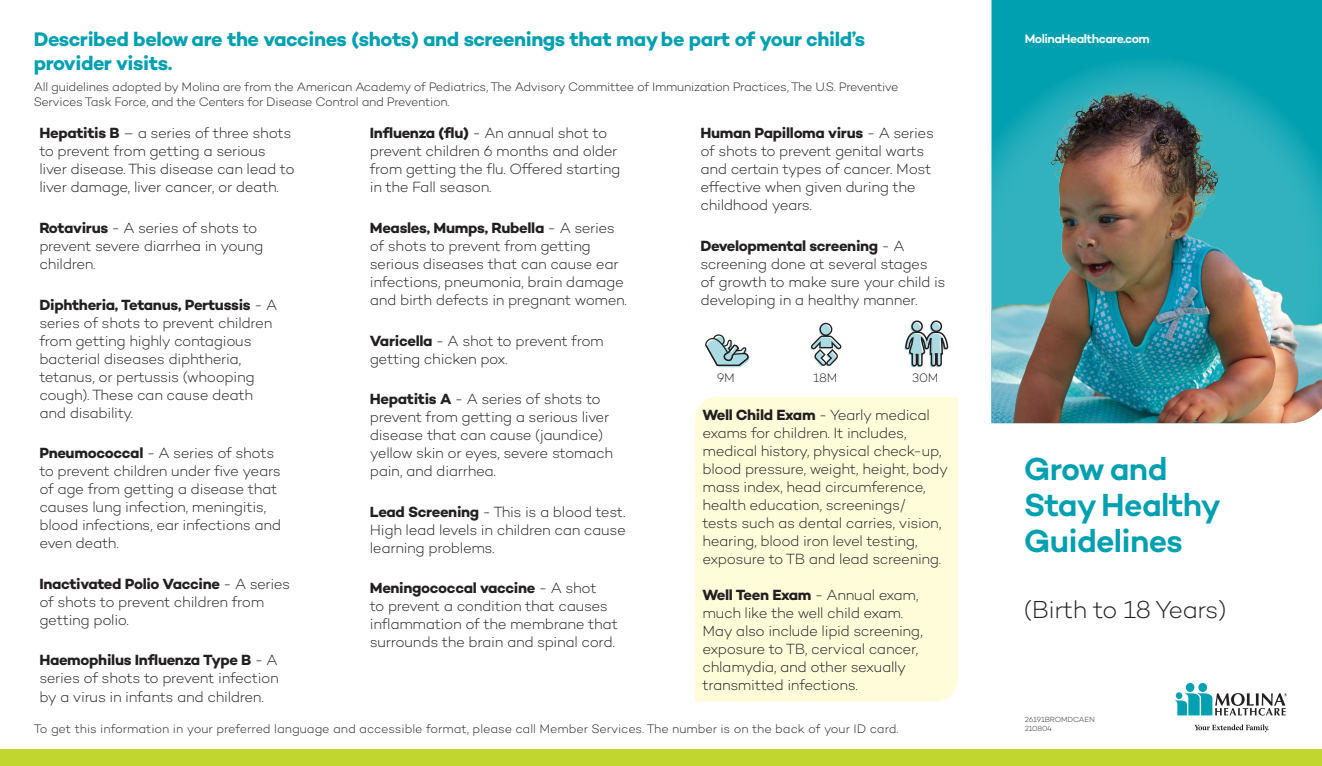
<style>
.page{position:relative;width:1322px;height:766px;background:#fff}
.page>*{position:absolute;margin:0;border:0;box-sizing:border-box;transform-origin:0 0}
.t1{font:600 32.5px/35.9px "Campton";letter-spacing:-.02em;color:#00a0b0}
.t2{font:300 25px "Campton";letter-spacing:-.025em;color:#231f20}
.t3{font:700 20px/24px "Campton";letter-spacing:-.025em;color:#00a0b0}
.t4{font:300 15px/18px "Campton";letter-spacing:-.025em;color:#231f20}
.t5{font:300 12.5px/15px "Campton";letter-spacing:-.02em;color:#231f20}
.t6{font:600 12.5px "Campton";letter-spacing:-.04em;color:#fff}
.t7{font:300 7.5px/9px "Campton";letter-spacing:-.02em;color:#231f20}
.s1{font-weight:700}
</style>
<div class="page">
<div style="left:0;top:748px;width:1321px;height:17px;background:#c1d72f"></div>
<svg style="left:705px;top:334px;width:44px;height:33px"></svg>
<svg style="left:810px;top:322px;width:31px;height:44px"></svg>
<svg style="left:904px;top:320px;width:45px;height:48px"></svg>
<div style="left:991px;top:0;width:330px;height:41px;background:#00a0b0"></div>
<img style="left:991px;top:41px;width:330px;height:382px">
<div style="left:1198px;top:682px;width:8px;height:9px;background:#00a0b0;border-radius:50%"></div>
<svg style="left:1185px;top:682px;width:9px;height:9px"></svg>
<svg style="left:1194px;top:724px;width:74px;height:7px"></svg>
<svg style="left:1174px;top:692px;width:112px;height:23px"></svg>
<div style="left:695px;top:397px;width:262px;height:304px;background:#fffcda"></div>
<p class="t3" style="left:34px;top:27px;width:832px">Described below are the vaccines (shots) and screenings that may be part of your child’s provider visits.</p>
<p class="t5" style="left:34px;top:79px;width:866px">All guidelines adopted by Molina are from the American Academy of Pediatrics, The Advisory Committee of Immunization Practices, The U.S. Preventive<br>Services Task Force, and the Centers for Disease Control and Prevention.</p>
<p class="t4" style="left:39px;top:124px;width:257px"><span class="s1">Hepatitis B</span> – a series of three shots to prevent from getting a serious liver disease. This disease can lead to liver damage, liver cancer, or death.</p>
<p class="t4" style="left:39px;top:218px;width:225px"><span class="s1">Rotavirus</span> - A series of shots to prevent severe diarrhea in young children.</p>
<p class="t4" style="left:39px;top:295px;width:239px"><span class="s1">Diphtheria, Tetanus, Pertussis</span> - A series of shots to prevent children from getting highly contagious bacterial diseases diphtheria, tetanus, or pertussis (whooping cough). These can cause death and disability.</p>
<p class="t4" style="left:39px;top:443px;width:243px"><span class="s1">Pneumococcal</span> - A series of shots to prevent children under five years of age from getting a disease that causes lung infection, meningitis, blood infections, ear infections and even death.</p>
<p class="t4" style="left:39px;top:574px;width:252px"><span class="s1">Inactivated Polio Vaccine</span> - A series of shots to prevent children from getting polio.</p>
<p class="t4" style="left:39px;top:650px;width:241px;text-align:justify"><span class="s1">Haemophilus Influenza Type B</span> - A series of shots to prevent infection by a virus in infants and children.</p>
<p class="t4" style="left:700px;top:124px;width:235px"><span class="s1">Human Papilloma virus</span> - A series of shots to prevent genital warts and certain types of cancer. Most effective when given during the childhood years.</p>
<p class="t4" style="left:700px;top:236px;width:246px"><span class="s1">Developmental screening</span> - A screening done at several stages of growth to make sure your child is developing in a healthy manner.</p>
<p class="t4" style="left:370px;top:124px;width:252px"><span class="s1">Influenza (flu)</span> - An annual shot to prevent children 6 months and older from getting the flu. Offered starting in the Fall season.</p>
<p class="t4" style="left:370px;top:218px;width:258px"><span class="s1">Measles, Mumps, Rubella</span> - A series of shots to prevent from getting serious diseases that can cause ear infections, pneumonia, brain damage and birth defects in pregnant women.</p>
<p class="t4" style="left:370px;top:331px;width:235px"><span class="s1">Varicella</span> - A shot to prevent from getting chicken pox.</p>
<p class="t4" style="left:370px;top:389px;width:245px"><span class="s1">Hepatitis A</span> - A series of shots to prevent from getting a serious liver disease that can cause (jaundice) yellow skin or eyes, severe stomach pain, and diarrhea.</p>
<p class="t4" style="left:370px;top:502px;width:257px;text-align:justify"><span class="s1">Lead Screening</span> - This is a blood test.<br>High lead levels in children can cause learning problems.</p>
<p class="t4" style="left:370px;top:578px;width:250px"><span class="s1">Meningococcal vaccine</span> - A shot<br>to prevent a condition that causes inflammation of the membrane that surrounds the brain and spinal cord.</p>
<p class="t5" style="left:716px;top:369px;width:20px">9M</p>
<p class="t5" style="left:813px;top:370px;width:26px">18M</p>
<p class="t5" style="left:912px;top:370px;width:28px">30M</p>
<p class="t4" style="left:702px;top:405px;width:247px"><span class="s1">Well Child Exam</span> - Yearly medical exams for children. It includes, medical history, physical check-up, blood pressure, weight, height, body mass index, head circumference, health education, screenings/<br>tests such as dental carries, vision, hearing, blood iron level testing, exposure to TB and lead screening.</p>
<p class="t4" style="left:702px;top:585px;width:222px"><span class="s1">Well Teen Exam</span> - Annual exam, much like the well child exam.<br>May also include lipid screening, exposure to TB, cervical cancer, chlamydia, and other sexually transmitted infections.</p>
<p class="t5" style="left:34px;top:720px;width:866px">To get this information in your preferred language and accessible format, please call Member Services. The number is on the back of your ID card.</p>
<p class="t6" style="left:1024px;top:30px;width:126px">MolinaHealthcare.com</p>
<h1 class="t1" style="left:1023px;top:450px;width:198px">Grow and<br>Stay Healthy<br>Guidelines</h1>
<h2 class="t2" style="left:1023px;top:593px;width:204px">(Birth to 18 Years)</h2>
<p class="t7" style="left:1024px;top:714px;width:72px">26191BROMDCAEN<br>210804</p>
</div>
